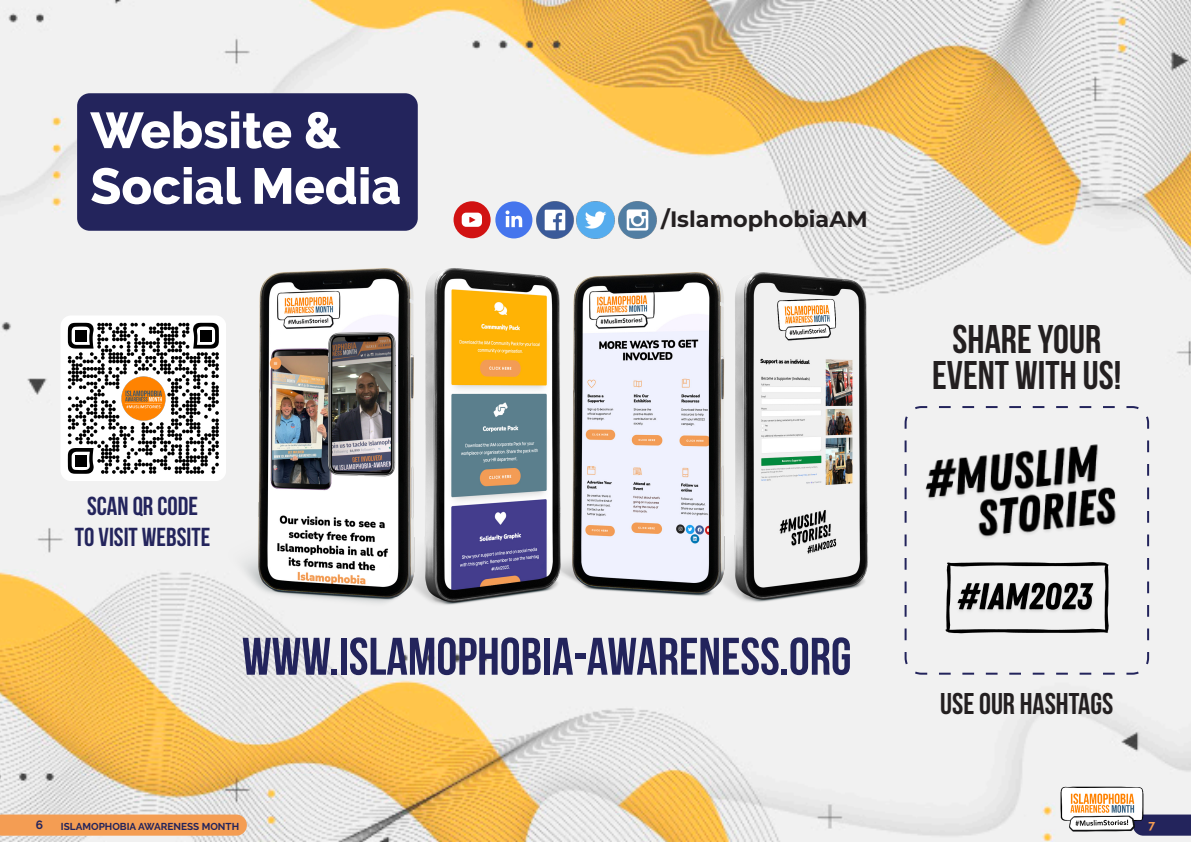
<style>
.page{position:relative;width:1191px;height:842px;background:#fff}
.page>*{position:absolute;margin:0;border:0;box-sizing:border-box;transform-origin:0 0}
.t1{font:700 52.7px "Bebas Neue";color:#23245c}
.t2{font:800 50.4px/55.7px "Raleway";color:#fff}
.t3{font:700 40px/36px "Bebas Neue";color:#231f20;text-align:center}
.t4{font:700 30px "Bebas Neue";color:#231f20}
.t5{font:700 26px/31.2px "Bebas Neue";color:#23245c;text-align:center}
.t6{font:700 22.3px "Montserrat";color:#231f20}
.t7{font:700 12px "Raleway";color:#23245c}
.t8{font:700 12px "Raleway";color:#f49d53}
.t9{font:700 10px "Raleway";color:#23245c}
</style>
<div class="page">
<img style="left:0;top:0;width:1191px;height:842px">
<svg style="left:903px;top:405px;width:247px;height:271px"></svg>
<div style="left:60px;top:315px;width:166px;height:166px;background:#fff"></div>
<svg style="left:68px;top:323px;width:135px;height:151px"></svg>
<div style="left:75px;top:330px;width:11px;height:11px;background:#000"></div>
<div style="left:200px;top:330px;width:11px;height:11px;background:#000"></div>
<div style="left:75px;top:455px;width:11px;height:11px;background:#000"></div>
<img style="left:119px;top:374px;width:48px;height:48px">
<img style="left:535px;top:200px;width:80px;height:17px">
<img style="left:618px;top:200px;width:39px;height:17px">
<div style="left:495px;top:201px;width:37px;height:37px;background:#4575ed;border-radius:50%"></div>
<svg style="left:505px;top:210px;width:16px;height:7px"></svg>
<div style="left:453px;top:201px;width:37px;height:37px;background:#d11212;border-radius:50%"></div>
<svg style="left:462px;top:213px;width:20px;height:4px"></svg>
<img style="left:203px;top:217px;width:715px;height:438px">
<div style="left:77px;top:93px;width:341px;height:138px;background:#23245c;border-radius:13px"></div>
<img style="left:911px;top:413px;width:246px;height:140px">
<img style="left:928px;top:550px;width:197px;height:96px">
<svg style="left:0;top:814px;width:247px;height:22px;background:#f3a059"></svg>
<svg style="left:1152px;top:814px;width:39px;height:22px"></svg>
<img style="left:1051px;top:758px;width:101px;height:84px">
<p class="t2" style="left:90px;top:103px;width:312px">Website &amp;<br>Social Media</p>
<p class="t5" style="left:75px;top:490px;width:137px">SCAN QR CODE<br>TO VISIT WEBSITE</p>
<p class="t6" style="left:661px;top:203px;width:208px">/IslamophobiaAM</p>
<p class="t1" style="left:242px;top:628px;width:611px">WWW.ISLAMOPHOBIA-AWARENESS.ORG</p>
<p class="t3" style="left:932px;top:321px;width:191px">SHARE YOUR<br>EVENT WITH US!</p>
<p class="t4" style="left:940px;top:687px;width:175px">USE OUR HASHTAGS</p>
<p class="t7" style="left:36px;top:818px;width:9px">6</p>
<p class="t9" style="left:61px;top:820px;width:180px">ISLAMOPHOBIA AWARENESS MONTH</p>
<p class="t8" style="left:1148px;top:818px;width:8px">7</p>
</div>
